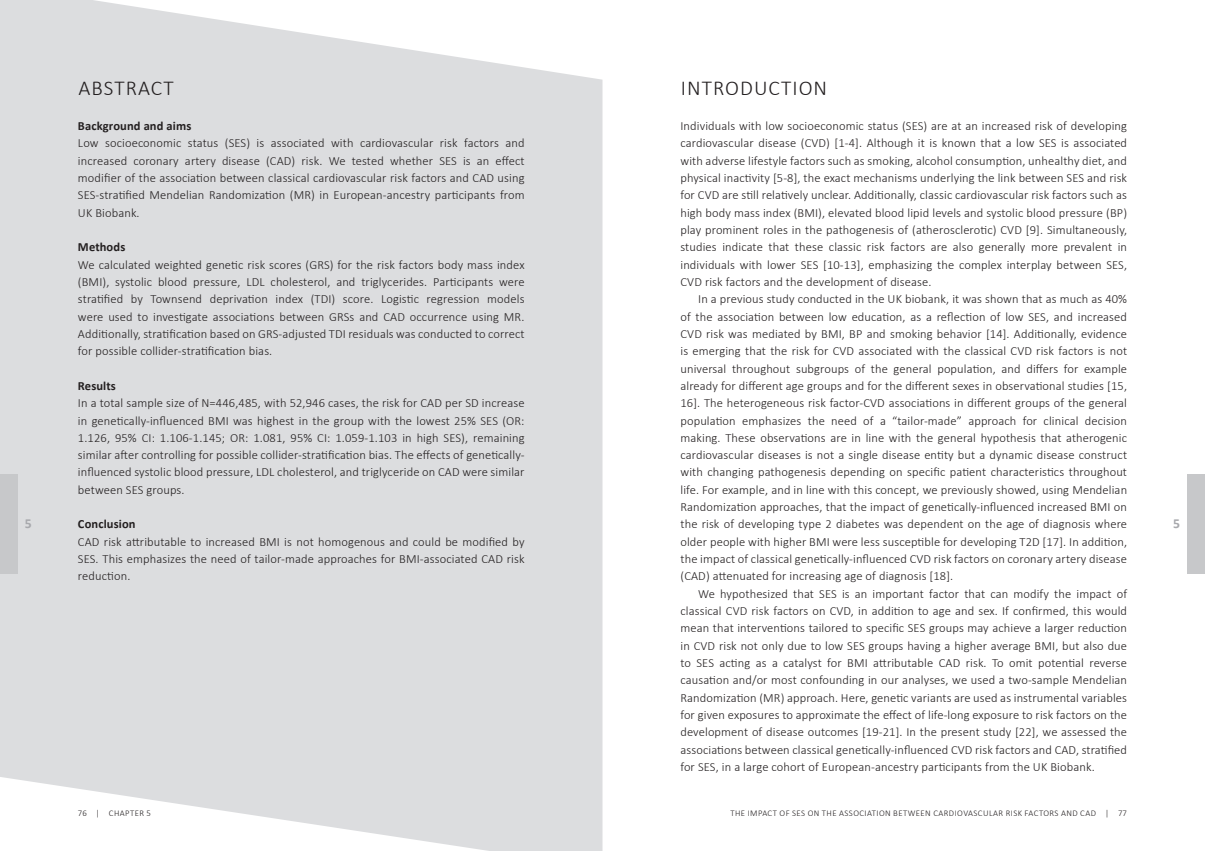
<style>
.page{position:relative;width:1205px;height:851px;background:#fff}
.page>*{position:absolute;margin:0;border:0;box-sizing:border-box;transform-origin:0 0}
.t1{font:300 21.25px "Calibri";letter-spacing:.05em;color:#231f20}
.t2{font:700 13.75px "Calibri";color:#a8a9ad}
.t3{font:300 12.5px/17.2px "Calibri";letter-spacing:.01em;color:#231f20;text-align:justify}
.t4{font:700 12.5px "Calibri";letter-spacing:.01em;color:#231f20}
.t5{font:300 8.75px "Calibri";letter-spacing:.05em;color:#231f20}
</style>
<div class="page">
<svg style="left:0;top:0;width:602px;height:850px;background:#dedfe1"></svg>
<div style="left:0;top:474px;width:18px;height:99px;background:#c7c8ca"></div>
<div style="left:1187px;top:474px;width:18px;height:99px;background:#c7c8ca"></div>
<h1 class="t1" style="left:78px;top:75px;width:97px">ABSTRACT</h1>
<p class="t4" style="left:78px;top:117px;width:115px">Background and aims</p>
<p class="t3" style="left:78px;top:134px;width:448px">Low socioeconomic status (SES) is associated with cardiovascular risk factors and increased coronary artery disease (CAD) risk. We tested whether SES is an effect modifier of the association between classical cardiovascular risk factors and CAD using SES-stratified Mendelian Randomization (MR) in European-ancestry participants from UK Biobank.</p>
<p class="t4" style="left:78px;top:238px;width:49px">Methods</p>
<p class="t3" style="left:78px;top:255px;width:448px">We calculated weighted genetic risk scores (GRS) for the risk factors body mass index (BMI), systolic blood pressure, LDL cholesterol, and triglycerides. Participants were stratified by Townsend deprivation index (TDI) score. Logistic regression models were used to investigate associations between GRSs and CAD occurrence using MR.<br>Additionally, stratification based on GRS-adjusted TDI residuals was conducted to correct for possible collider-stratification bias.</p>
<p class="t4" style="left:78px;top:377px;width:39px">Results</p>
<p class="t3" style="left:78px;top:394px;width:448px">In a total sample size of N=446,485, with 52,946 cases, the risk for CAD per SD increase in genetically-influenced BMI was highest in the group with the lowest 25% SES (OR:<br>1.126, 95% CI: 1.106-1.145; OR: 1.081, 95% CI: 1.059-1.103 in high SES), remaining similar after controlling for possible collider-stratification bias. The effects of genetically&shy;influenced systolic blood pressure, LDL cholesterol, and triglyceride on CAD were similar between SES groups.</p>
<p class="t4" style="left:78px;top:515px;width:59px">Conclusion</p>
<p class="t3" style="left:78px;top:532px;width:448px">CAD risk attributable to increased BMI is not homogenous and could be modified by SES. This emphasizes the need of tailor-made approaches for BMI-associated CAD risk reduction.</p>
<h1 class="t1" style="left:681px;top:75px;width:148px">INTRODUCTION</h1>
<p class="t3" style="left:680px;top:117px;width:448px">Individuals with low socioeconomic status (SES) are at an increased risk of developing cardiovascular disease (CVD) [1-4]. Although it is known that a low SES is associated with adverse lifestyle factors such as smoking, alcohol consumption, unhealthy diet, and physical inactivity [5-8], the exact mechanisms underlying the link between SES and risk for CVD are still relatively unclear. Additionally, classic cardiovascular risk factors such as high body mass index (BMI), elevated blood lipid levels and systolic blood pressure (BP) play prominent roles in the pathogenesis of (atherosclerotic) CVD [9]. Simultaneously, studies indicate that these classic risk factors are also generally more prevalent in individuals with lower SES [10-13], emphasizing the complex interplay between SES, CVD risk factors and the development of disease.</p>
<p class="t3" style="left:680px;top:290px;width:448px;text-indent:18px">In a previous study conducted in the UK biobank, it was shown that as much as 40% of the association between low education, as a reflection of low SES, and increased CVD risk was mediated by BMI, BP and smoking behavior [14]. Additionally, evidence is emerging that the risk for CVD associated with the classical CVD risk factors is not universal throughout subgroups of the general population, and differs for example already for different age groups and for the different sexes in observational studies [15, 16]. The heterogeneous risk factor-CVD associations in different groups of the general population emphasizes the need of a “tailor-made” approach for clinical decision making. These observations are in line with the general hypothesis that atherogenic cardiovascular diseases is not a single disease entity but a dynamic disease construct with changing pathogenesis depending on specific patient characteristics throughout life. For example, and in line with this concept, we previously showed, using Mendelian Randomization approaches, that the impact of genetically-influenced increased BMI on the risk of developing type 2 diabetes was dependent on the age of diagnosis where older people with higher BMI were less susceptible for developing T2D [17]. In addition, the impact of classical genetically-influenced CVD risk factors on coronary artery disease (CAD) attenuated for increasing age of diagnosis [18].</p>
<p class="t3" style="left:680px;top:584px;width:448px;text-indent:18px">We hypothesized that SES is an important factor that can modify the impact of classical CVD risk factors on CVD, in addition to age and sex. If confirmed, this would mean that interventions tailored to specific SES groups may achieve a larger reduction in CVD risk not only due to low SES groups having a higher average BMI, but also due to SES acting as a catalyst for BMI attributable CAD risk. To omit potential reverse causation and/or most confounding in our analyses, we used a two-sample Mendelian Randomization (MR) approach. Here, genetic variants are used as instrumental variables for given exposures to approximate the effect of life-long exposure to risk factors on the development of disease outcomes [19-21]. In the present study [22], we assessed the associations between classical genetically-influenced CVD risk factors and CAD, stratified for SES, in a large cohort of European-ancestry participants from the UK Biobank.</p>
<p class="t2" style="left:25px;top:514px;width:8px">5</p>
<p class="t2" style="left:1173px;top:514px;width:8px">5</p>
<p class="t5" style="left:78px;top:807px;width:74px">76 | CHAPTER 5</p>
<p class="t5" style="left:730px;top:807px;width:398px">THE IMPACT OF SES ON THE ASSOCIATION BETWEEN CARDIOVASCULAR RISK FACTORS AND CAD | 77</p>
</div>
